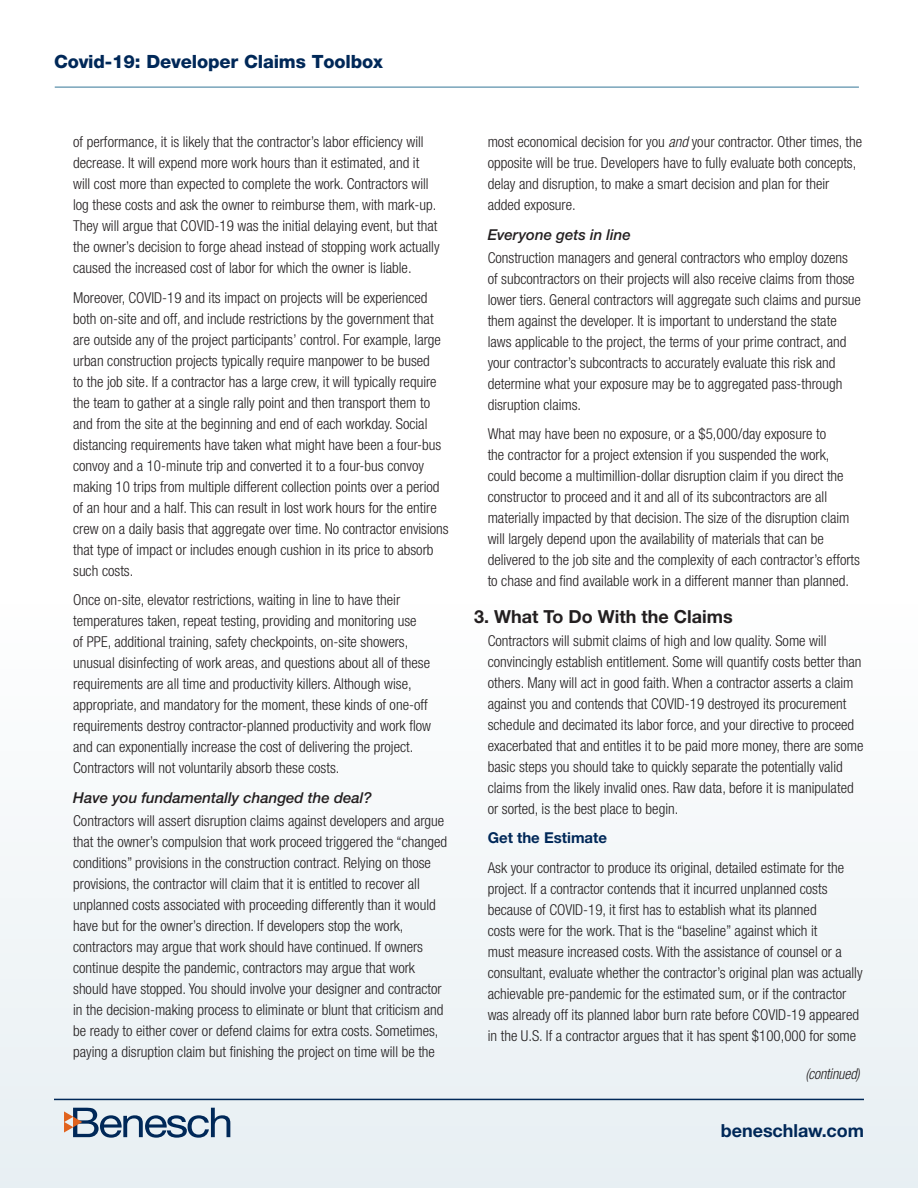
<style>
.page{position:relative;width:918px;height:1188px;background:#fff}
.page>*{position:absolute;margin:0;border:0;box-sizing:border-box;transform-origin:0 0}
.t1{font:800 18.3px "Helvetica Neue";letter-spacing:-.01em;color:#002858}
.t2{font:700 18px "Helvetica Neue";color:#231f20}
.t3{font:700 18px "Helvetica Neue";letter-spacing:-.005em;color:#002858}
.t4{font:300 condensed 15px/21px "Helvetica Neue";color:#231f20}
.t5{font:italic 500 15px "Helvetica Neue";color:#231f20}
.t6{font:700 15px "Helvetica Neue";color:#002858}
.t7{font:italic 300 condensed 15px "Helvetica Neue";letter-spacing:-.01em;color:#231f20;scale:.95 1}
.s1{font-style:italic}
</style>
<div class="page">
<div style="left:0;top:593px;width:918px;height:595px;background:#f3f7f9"></div>
<svg style="left:64px;top:1108px;width:166px;height:30px"></svg>
<hr style="left:55px;top:86px;width:804px;height:2px;background:#78a4ba">
<hr style="left:54px;top:1099px;width:810px;height:1px;background:#002858">
<p class="t1" style="left:54px;top:51px;width:330px">Covid-19: Developer Claims Toolbox</p>
<p class="t4" style="left:73px;top:131px;width:368px">of performance, it is likely that the contractor’s labor efficiency will decrease. It will expend more work hours than it estimated, and it will cost more than expected to complete the work. Contractors will log these costs and ask the owner to reimburse them, with mark-up.<br>They will argue that COVID-19 was the initial delaying event, but that the owner’s decision to forge ahead instead of stopping work actually caused the increased cost of labor for which the owner is liable.</p>
<p class="t4" style="left:73px;top:287px;width:377px">Moreover, COVID-19 and its impact on projects will be experienced both on-site and off, and include restrictions by the government that are outside any of the project participants’ control. For example, large urban construction projects typically require manpower to be bused<br>to the job site. If a contractor has a large crew, it will typically require the team to gather at a single rally point and then transport them to and from the site at the beginning and end of each workday. Social distancing requirements have taken what might have been a four-bus convoy and a 10-minute trip and converted it to a four-bus convoy making 10 trips from multiple different collection points over a period of an hour and a half. This can result in lost work hours for the entire crew on a daily basis that aggregate over time. No contractor envisions that type of impact or includes enough cushion in its price to absorb such costs.</p>
<p class="t4" style="left:73px;top:589px;width:359px">Once on-site, elevator restrictions, waiting in line to have their temperatures taken, repeat testing, providing and monitoring use<br>of PPE, additional training, safety checkpoints, on-site showers, unusual disinfecting of work areas, and questions about all of these requirements are all time and productivity killers. Although wise, appropriate, and mandatory for the moment, these kinds of one-off requirements destroy contractor-planned productivity and work flow and can exponentially increase the cost of delivering the project.<br>Contractors will not voluntarily absorb these costs.</p>
<p class="t5" style="left:73px;top:789px;width:300px">Have you fundamentally changed the deal?</p>
<p class="t4" style="left:73px;top:810px;width:376px">Contractors will assert disruption claims against developers and argue that the owner’s compulsion that work proceed triggered the “changed conditions” provisions in the construction contract. Relying on those provisions, the contractor will claim that it is entitled to recover all unplanned costs associated with proceeding differently than it would have but for the owner’s direction. If developers stop the work, contractors may argue that work should have continued. If owners continue despite the pandemic, contractors may argue that work should have stopped. You should involve your designer and contractor in the decision-making process to eliminate or blunt that criticism and be ready to either cover or defend claims for extra costs. Sometimes, paying a disruption claim but finishing the project on time will be the</p>
<p class="t4" style="left:488px;top:131px;width:376px">most economical decision for you <span class="s1">and</span> your contractor. Other times, the opposite will be true. Developers have to fully evaluate both concepts, delay and disruption, to make a smart decision and plan for their added exposure.</p>
<p class="t5" style="left:488px;top:225px;width:145px">Everyone gets in line</p>
<p class="t4" style="left:488px;top:247px;width:375px">Construction managers and general contractors who employ dozens of subcontractors on their projects will also receive claims from those lower tiers. General contractors will aggregate such claims and pursue them against the developer. It is important to understand the state laws applicable to the project, the terms of your prime contract, and your contractor’s subcontracts to accurately evaluate this risk and determine what your exposure may be to aggregated pass-through disruption claims.</p>
<p class="t4" style="left:488px;top:423px;width:374px">What may have been no exposure, or a $5,000/day exposure to<br>the contractor for a project extension if you suspended the work, could become a multimillion-dollar disruption claim if you direct the constructor to proceed and it and all of its subcontractors are all materially impacted by that decision. The size of the disruption claim will largely depend upon the availability of materials that can be delivered to the job site and the complexity of each contractor’s efforts to chase and find available work in a different manner than planned.</p>
<p class="t2" style="left:474px;top:605px;width:260px">3. What To Do With the Claims</p>
<p class="t4" style="left:488px;top:630px;width:377px">Contractors will submit claims of high and low quality. Some will convincingly establish entitlement. Some will quantify costs better than others. Many will act in good faith. When a contractor asserts a claim against you and contends that COVID-19 destroyed its procurement schedule and decimated its labor force, and your directive to proceed exacerbated that and entitles it to be paid more money, there are some basic steps you should take to quickly separate the potentially valid claims from the likely invalid ones. Raw data, before it is manipulated or sorted, is the best place to begin.</p>
<p class="t6" style="left:488px;top:829px;width:121px">Get the Estimate</p>
<p class="t4" style="left:488px;top:857px;width:376px">Ask your contractor to produce its original, detailed estimate for the project. If a contractor contends that it incurred unplanned costs because of COVID-19, it first has to establish what its planned<br>costs were for the work. That is the “baseline” against which it<br>must measure increased costs. With the assistance of counsel or a consultant, evaluate whether the contractor’s original plan was actually achievable pre-pandemic for the estimated sum, or if the contractor was already off its planned labor burn rate before COVID-19 appeared in the U.S. If a contractor argues that it has spent $100,000 for some</p>
<p class="t7" style="left:805px;top:1065px;width:59px">(continued)</p>
<p class="t3" style="left:721px;top:1120px;width:145px">beneschlaw.com</p>
</div>
